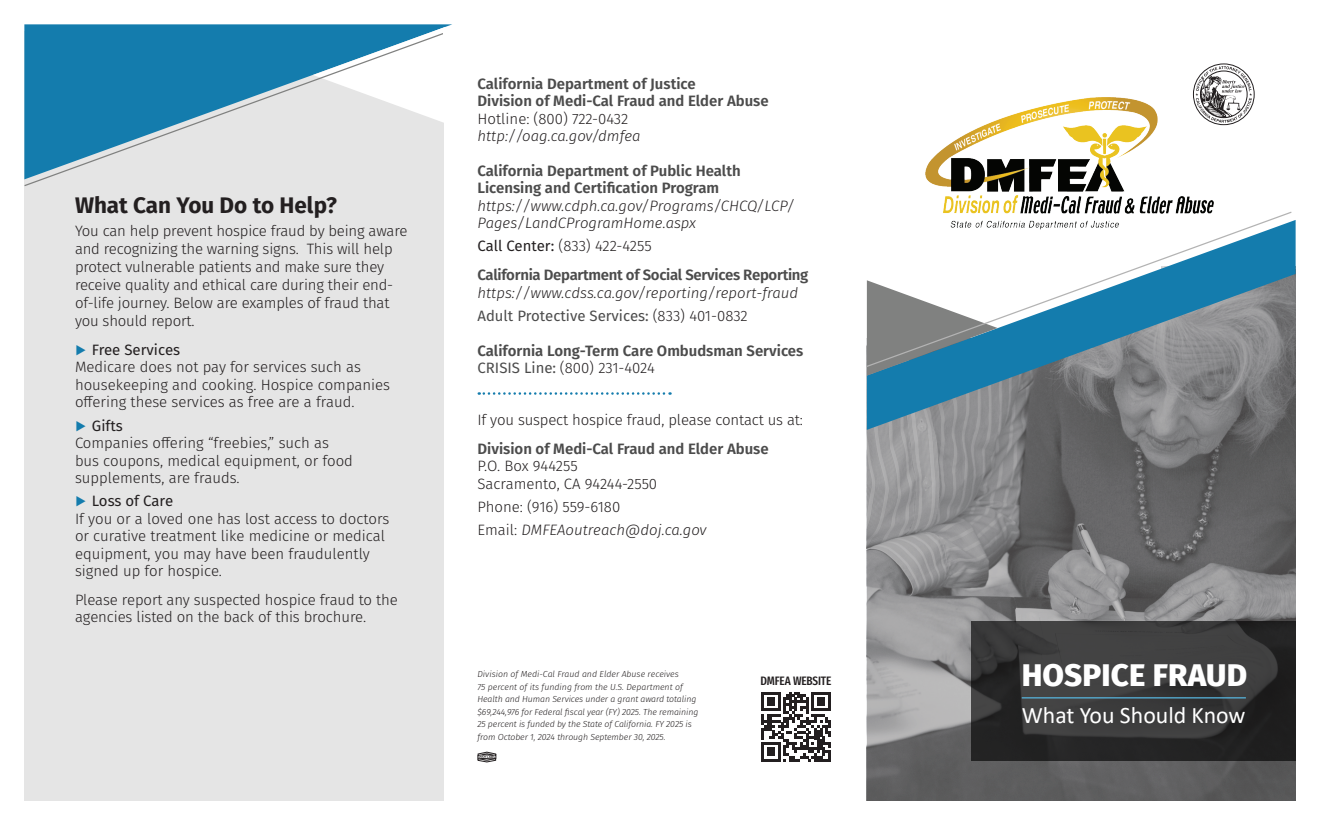
<style>
.page{position:relative;width:1320px;height:825px;background:#fff}
.page>*{position:absolute;margin:0;border:0;box-sizing:border-box;transform-origin:0 0}
.t1{font:800 31.25px "Fira Sans";letter-spacing:.005em;color:#fff}
.t2{font:23.75px "Calibri";color:#fff}
.t3{font:700 22.5px "Fira Sans";color:#231f20}
.t4{font:300 15px/17.5px "Fira Sans";letter-spacing:-.005em;color:#231f20}
.t5{font:600 15px/17.5px "Fira Sans";color:#4c4c4c}
.t6{font:italic 300 15px/17.5px "Fira Sans";color:#231f20}
.t7{font:600 15px "Fira Sans";letter-spacing:-.02em;color:#4c4c4c}
.t8{font:15px "Fira Sans";color:#4c4c4c}
.t9{font:15px "Fira Sans";color:#231f20}
.t10{font:500 12.25px "Fira Sans Compressed";letter-spacing:-.01em;color:#231f20}
.t11{font:italic 300 8.75px/12.5px "Fira Sans";letter-spacing:-.01em;color:#231f20}
.s1{font-weight:500;font-size:13.75px;color:#147cad}
.s2{font-weight:400}
.s3{font-weight:300;color:#231f20}
.s4{font-weight:400;color:#4c4c4c}
.s5{font-style:normal}
</style>
<div class="page">
<div style="left:24px;top:31px;width:420px;height:770px;background:#e5e5e5"></div>
<svg style="left:479px;top:392px;width:192px;height:3px"></svg>
<svg style="left:24px;top:24px;width:428px;height:6px;background:#2887b4"></svg>
<svg style="left:313px;top:27px;width:132px;height:3px"></svg>
<svg style="left:24px;top:30px;width:420px;height:156px"></svg>
<img style="left:867px;top:430px;width:429px;height:371px">
<img style="left:926px;top:97px;width:287px;height:114px">
<svg style="left:867px;top:220px;width:429px;height:210px;background:#6a7b85"></svg>
<svg style="left:867px;top:368px;width:131px;height:8px"></svg>
<svg style="left:866px;top:211px;width:427px;height:157px"></svg>
<svg style="left:971px;top:622px;width:325px;height:139px;background:#343435"></svg>
<svg style="left:1193px;top:64px;width:62px;height:61px"></svg>
<hr style="left:1022px;top:697px;width:224px;height:1px;background:#57b6df">
<svg style="left:761px;top:692px;width:70px;height:69px"></svg>
<svg style="left:478px;top:752px;width:18px;height:10px"></svg>
<p class="t3" style="left:75px;top:186px;width:263px">What Can You Do to Help?</p>
<p class="t4" style="left:75px;top:222px;width:334px;line-height:18px">You can help prevent hospice fraud by being aware and recognizing the warning signs. This will help protect vulnerable patients and make sure they receive quality and ethical care during their end&shy;of-life journey. Below are examples of fraud that you should report.</p>
<p class="t9" style="left:75px;top:338px;width:107px"><span class="s1">▶</span> Free Services</p>
<p class="t4" style="left:75px;top:358px;width:317px">Medicare does not pay for services such as housekeeping and cooking. Hospice companies ofering these services as free are a fraud.</p>
<p class="t9" style="left:75px;top:414px;width:49px"><span class="s1">▶</span> Gifts</p>
<p class="t4" style="left:75px;top:434px;width:279px">Companies ofering “freebies,” such as bus coupons, medical equipment, or food supplements, are frauds.</p>
<p class="t9" style="left:75px;top:490px;width:100px"><span class="s1">▶</span> Loss of Care</p>
<p class="t4" style="left:75px;top:510px;width:316px">If you or a loved one has lost access to doctors or curative treatment like medicine or medical equipment, you may have been fraudulently signed up for hospice.</p>
<p class="t4" style="left:75px;top:591px;width:324px">Please report any suspected hospice fraud to the agencies listed on the back of this brochure.</p>
<p class="t5" style="left:477px;top:74px;width:293px">California Department of Justice<br>Division of Medi-Cal Fraud and Elder Abuse</p>
<p class="t4" style="left:477px;top:110px;width:152px">Hotline: (800) 722-0432</p>
<p class="t6" style="left:477px;top:127px;width:165px">http://oag.ca.gov/dmfea</p>
<p class="t5" style="left:477px;top:161px;width:265px">California Department of Public Health<br>Licensing and Certifcation Program</p>
<p class="t6" style="left:477px;top:197px;width:319px">https://www.cdph.ca.gov/Programs/CHCQ/LCP/<br>Pages/LandCProgramHome.aspx</p>
<p class="t4" style="left:477px;top:237px;width:176px"><span class="s2">Call Center:</span> (833) 422-4255</p>
<p class="t7" style="left:477px;top:263px;width:332px">California Department of Social Services Reporting</p>
<p class="t6" style="left:477px;top:284px;width:322px">https://www.cdss.ca.gov/reporting/report-fraud</p>
<p class="t8" style="left:477px;top:304px;width:272px">Adult Protective Services: <span class="s3">(833) 401-0832</span></p>
<p class="t5" style="left:477px;top:341px;width:327px">California Long-Term Care Ombudsman Services</p>
<p class="t4" style="left:477px;top:359px;width:179px"><span class="s4">CRISIS Line:</span> (800) 231-4024</p>
<p class="t4" style="left:477px;top:411px;width:327px">If you suspect hospice fraud, please contact us at:</p>
<p class="t5" style="left:477px;top:439px;width:293px">Division of Medi-Cal Fraud and Elder Abuse</p>
<p class="t4" style="left:477px;top:457px;width:181px">P.O. Box 944255<br>Sacramento, CA 94244-2550</p>
<p class="t4" style="left:477px;top:498px;width:144px">Phone: (916) 559-6180</p>
<p class="t6" style="left:477px;top:521px;width:231px"><span class="s5">Email:</span> DMFEAoutreach@doj.ca.gov</p>
<p class="t11" style="left:477px;top:668px;width:203px">Division of Medi-Cal Fraud and Elder Abuse receives</p>
<p class="t11" style="left:477px;top:680px;width:220px">75 percent of its funding from the U.S. Department of<br>Health and Human Services under a grant award totaling</p>
<p class="t11" style="left:477px;top:705px;width:222px">$69,244,976 for Federal fiscal year (FY) 2025. The remaining<br>25 percent is funded by the State of California. FY 2025 is from October 1, 2024 through September 30, 2025.</p>
<p class="t10" style="left:760px;top:671px;width:72px">DMFEA WEBSITE</p>
<p class="t1" style="left:1022px;top:648px;width:227px">HOSPICE FRAUD</p>
<p class="t2" style="left:1022px;top:699px;width:225px">What You Should Know</p>
</div>
